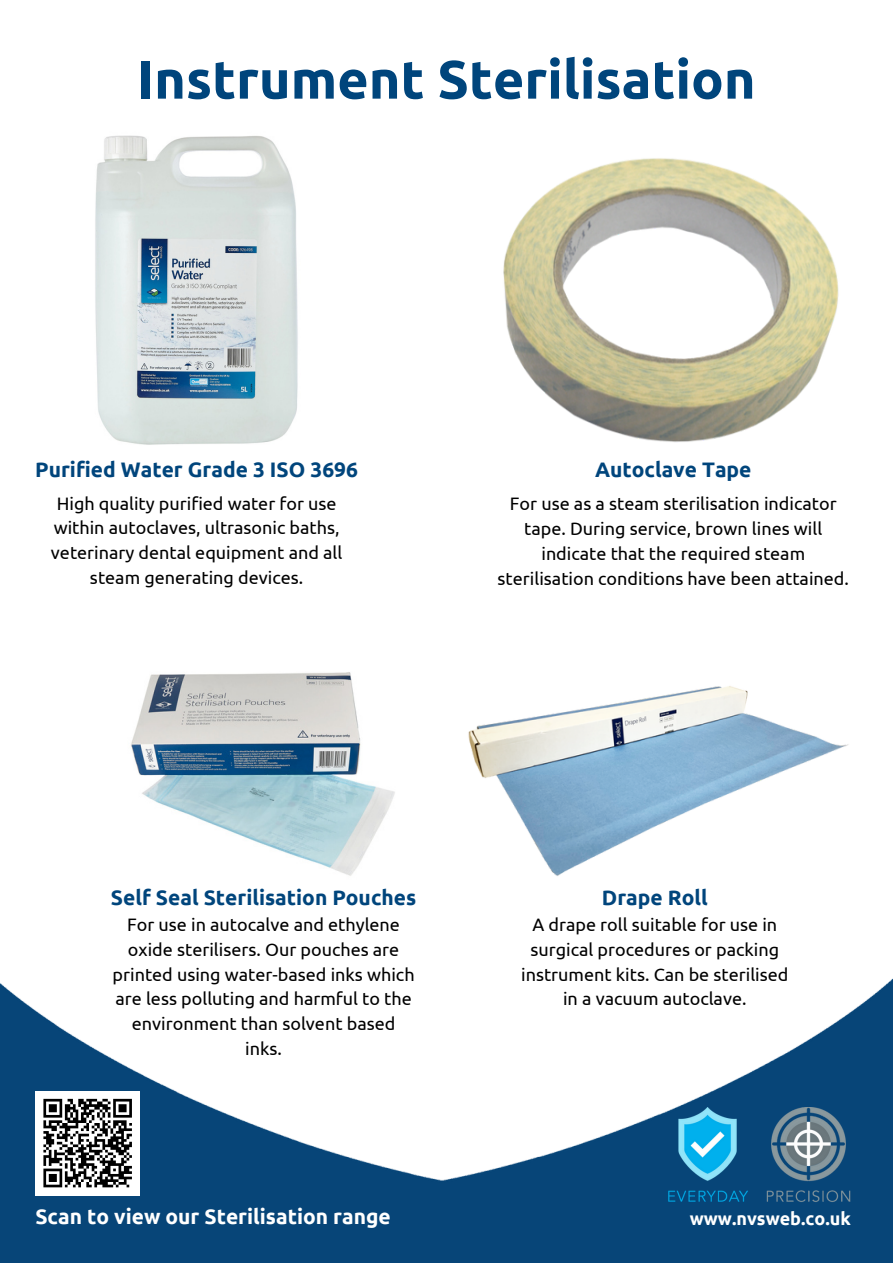
<style>
.page{position:relative;width:893px;height:1264px;background:#fff}
.page>*{position:absolute;margin:0;border:0;box-sizing:border-box;transform-origin:0 0}
.t1{font:700 54px "Ubuntu";color:#00457c}
.t2{font:700 21px "Ubuntu";color:#00457c}
.t3{font:700 21px "Ubuntu";color:#fff}
.t4{font:18px/24.8px "Ubuntu";color:#000;text-align:center}
.t5{font:700 18px "Ubuntu";color:#fff}
</style>
<div class="page">
<img style="left:0;top:979px;width:892px;height:283px">
<img style="left:654px;top:1106px;width:102px;height:101px">
<img style="left:756px;top:1106px;width:105px;height:101px">
<img style="left:95px;top:135px;width:203px;height:310px">
<img style="left:503px;top:158px;width:336px;height:284px">
<img style="left:131px;top:672px;width:264px;height:204px">
<div style="left:35px;top:1090px;width:105px;height:105px;background:#fff"></div>
<svg style="left:43px;top:1098px;width:89px;height:90px"></svg>
<img style="left:468px;top:686px;width:381px;height:190px">
<p class="t1" style="left:137px;top:48px;width:620px">Instrument Sterilisation</p>
<p class="t2" style="left:35px;top:457px;width:324px">Purified Water Grade 3 ISO 3696</p>
<p class="t4" style="left:51px;top:490px;width:293px">High quality purified water for use within autoclaves, ultrasonic baths, veterinary dental equipment and all steam generating devices.</p>
<p class="t2" style="left:595px;top:457px;width:158px">Autoclave Tape</p>
<p class="t4" style="left:497px;top:491px;width:353px">For use as a steam sterilisation indicator tape. During service, brown lines will indicate that the required steam sterilisation conditions have been attained.</p>
<p class="t2" style="left:111px;top:885px;width:307px">Self Seal Sterilisation Pouches</p>
<p class="t4" style="left:113px;top:912px;width:303px">For use in autocalve and ethylene oxide sterilisers. Our pouches are printed using water-based inks which are less polluting and harmful to the environment than solvent based inks.</p>
<p class="t3" style="left:35px;top:1204px;width:357px">Scan to view our Sterilisation range</p>
<p class="t2" style="left:602px;top:885px;width:107px">Drape Roll</p>
<p class="t4" style="left:521px;top:912px;width:269px">A drape roll suitable for use in surgical procedures or packing instrument kits. Can be sterilised in a vacuum autoclave.</p>
<p class="t5" style="left:689px;top:1208px;width:163px">www.nvsweb.co.uk</p>
</div>
